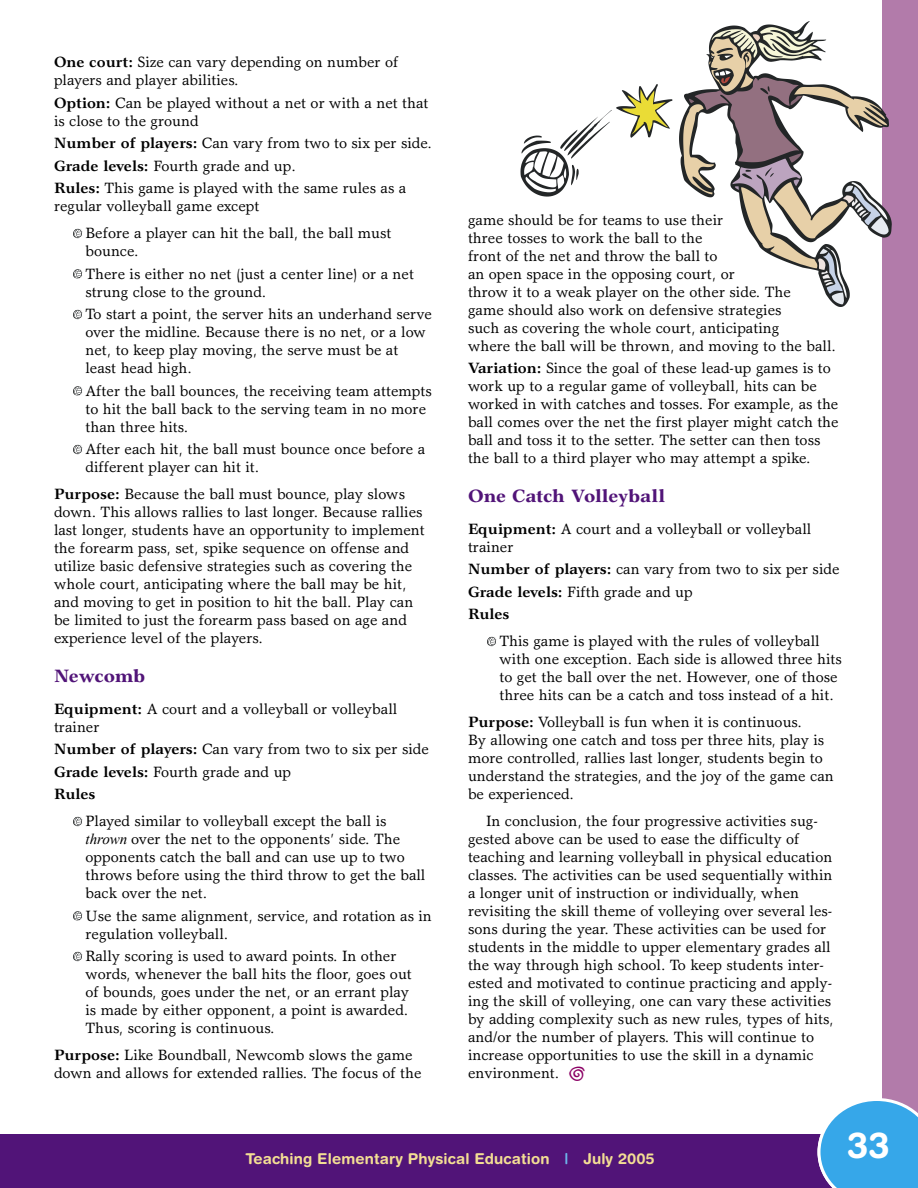
<style>
.page{position:relative;width:918px;height:1188px;background:#fff}
.page>*{position:absolute;margin:0;border:0;box-sizing:border-box;transform-origin:0 0}
.t1{font:700 36px "Helvetica Rounded";color:#fff}
.t2{font:800 18px "Garth Graphic";letter-spacing:-.01em;color:#511478}
.t3{font:15px/18px "Garth Graphic";color:#000}
.t4{font:700 15px "Helvetica Rounded";letter-spacing:.01em;color:#f3de94}
.s1{font-weight:700}
.s2{font-family:"Times New Roman";font-style:italic}
.s3{font-family:"Good Dog Bones";font-size:18px;color:#8b0065}
.s4{color:#6eb8ed}
</style>
<div class="page">
<div style="left:0;top:1134px;width:918px;height:54px;background:#511478"></div>
<svg style="left:73px;top:228px;width:10px;height:11px"></svg>
<svg style="left:73px;top:269px;width:10px;height:10px"></svg>
<svg style="left:73px;top:309px;width:10px;height:11px"></svg>
<svg style="left:73px;top:386px;width:10px;height:10px"></svg>
<svg style="left:73px;top:444px;width:10px;height:11px"></svg>
<svg style="left:73px;top:816px;width:10px;height:11px"></svg>
<svg style="left:73px;top:911px;width:10px;height:10px"></svg>
<svg style="left:73px;top:951px;width:10px;height:11px"></svg>
<svg style="left:487px;top:636px;width:10px;height:11px"></svg>
<div style="left:882px;top:0;width:36px;height:1188px;background:#b27baa"></div>
<svg style="left:818px;top:1098px;width:100px;height:90px"></svg>
<div style="left:881px;top:1151px;width:37px;height:37px;background:#36a7e9"></div>
<svg style="left:679px;top:21px;width:213px;height:286px"></svg>
<svg style="left:683px;top:27px;width:206px;height:277px"></svg>
<svg style="left:520px;top:84px;width:152px;height:113px"></svg>
<p class="t3" style="left:54px;top:53px;width:346px"><span class="s1">One court:</span> Size can vary depending on number of players and player abilities.</p>
<p class="t3" style="left:54px;top:94px;width:376px"><span class="s1">Option:</span> Can be played without a net or with a net that is close to the ground</p>
<p class="t3" style="left:54px;top:132px;width:379px;line-height:22.5px"><span class="s1">Number of players:</span> Can vary from two to six per side.<br><span class="s1">Grade levels:</span> Fourth grade and up.<br><span class="s1">Rules:</span> This game is played with the same rules as a</p>
<p class="t3" style="left:86px;top:193px;width:308px;line-height:27px;text-indent:-32px">regular volleyball game except<br>Before a player can hit the ball, the ball must</p>
<p class="t3" style="left:86px;top:240px;width:330px;line-height:22.5px">bounce.<br>There is either no net (just a center line) or a net</p>
<p class="t3" style="left:86px;top:280px;width:348px;line-height:22.5px">strung close to the ground.<br>To start a point, the server hits an underhand serve</p>
<p class="t3" style="left:86px;top:323px;width:342px">over the midline. Because there is no net, or a low net, to keep play moving, the serve must be at least head high.</p>
<p class="t3" style="left:86px;top:382px;width:348px">After the ball bounces, the receiving team attempts to hit the ball back to the serving team in no more than three hits.</p>
<p class="t3" style="left:86px;top:440px;width:341px">After each hit, the ball must bounce once before a different player can hit it.</p>
<p class="t3" style="left:54px;top:485px;width:372px"><span class="s1">Purpose:</span> Because the ball must bounce, play slows down. This allows rallies to last longer. Because rallies last longer, students have an opportunity to implement the forearm pass, set, spike sequence on offense and utilize basic defensive strategies such as covering the whole court, anticipating where the ball may be hit, and moving to get in position to hit the ball. Play can be limited to just the forearm pass based on age and experience level of the players.</p>
<p class="t2" style="left:54px;top:665px;width:93px">Newcomb</p>
<p class="t3" style="left:54px;top:700px;width:345px"><span class="s1">Equipment:</span> A court and a volleyball or volleyball trainer</p>
<p class="t3" style="left:54px;top:738px;width:376px;line-height:22.5px"><span class="s1">Number of players:</span> Can vary from two to six per side<br><span class="s1">Grade levels:</span> Fourth grade and up<br><span class="s1">Rules</span></p>
<p class="t3" style="left:86px;top:812px;width:341px">Played similar to volleyball except the ball is <span class="s2">thrown</span> over the net to the opponents’ side. The opponents catch the ball and can use up to two throws before using the third throw to get the ball back over the net.</p>
<p class="t3" style="left:86px;top:907px;width:348px">Use the same alignment, service, and rotation as in regulation volleyball.</p>
<p class="t3" style="left:86px;top:947px;width:328px">Rally scoring is used to award points. In other words, whenever the ball hits the floor, goes out of bounds, goes under the net, or an errant play is made by either opponent, a point is awarded.<br>Thus, scoring is continuous.</p>
<p class="t3" style="left:54px;top:1046px;width:369px"><span class="s1">Purpose:</span> Like Boundball, Newcomb slows the game down and allows for extended rallies. The focus of the</p>
<p class="t3" style="left:468px;top:211px;width:369px">game should be for teams to use their<br>three tosses to work the ball to the<br>front of the net and throw the ball to<br>an open space in the opposing court, or<br>throw it to a weak player on the other side. The<br>game should also work on defensive strategies<br>such as covering the whole court, anticipating<br>where the ball will be thrown, and moving to the ball.</p>
<p class="t3" style="left:468px;top:359px;width:372px"><span class="s1">Variation:</span> Since the goal of these lead-up games is to work up to a regular game of volleyball, hits can be worked in with catches and tosses. For example, as the ball comes over the net the first player might catch the ball and toss it to the setter. The setter can then toss the ball to a third player who may attempt a spike.</p>
<p class="t2" style="left:468px;top:485px;width:199px">One Catch Volleyball</p>
<p class="t3" style="left:468px;top:520px;width:345px"><span class="s1">Equipment:</span> A court and a volleyball or volleyball trainer</p>
<p class="t3" style="left:468px;top:558px;width:373px;line-height:22.5px"><span class="s1">Number of players:</span> can vary from two to six per side<br><span class="s1">Grade levels:</span> Fifth grade and up<br><span class="s1">Rules</span></p>
<p class="t3" style="left:500px;top:632px;width:344px">This game is played with the rules of volleyball with one exception. Each side is allowed three hits to get the ball over the net. However, one of those three hits can be a catch and toss instead of a hit.</p>
<p class="t3" style="left:468px;top:713px;width:367px"><span class="s1">Purpose:</span> Volleyball is fun when it is continuous.<br>By allowing one catch and toss per three hits, play is more controlled, rallies last longer, students begin to understand the strategies, and the joy of the game can be experienced.</p>
<p class="t3" style="left:468px;top:812px;width:367px;text-indent:18px">In conclusion, the four progressive activities sug&shy;gested above can be used to ease the difficulty of teaching and learning volleyball in physical education classes. The activities can be used sequentially within a longer unit of instruction or individually, when revisiting the skill theme of volleying over several les&shy;sons during the year. These activities can be used for students in the middle to upper elementary grades all the way through high school. To keep students inter&shy;ested and motivated to continue practicing and apply&shy;ing the skill of volleying, one can vary these activities by adding complexity such as new rules, types of hits, and/or the number of players. This will continue to increase opportunities to use the skill in a dynamic environment. <span class="s3">j</span></p>
<p class="t4" style="left:245px;top:1149px;width:411px">Teaching Elementary Physical Education <span class="s4">|</span> July 2005</p>
<h1 class="t1" style="left:847px;top:1123px;width:44px">33</h1>
</div>
